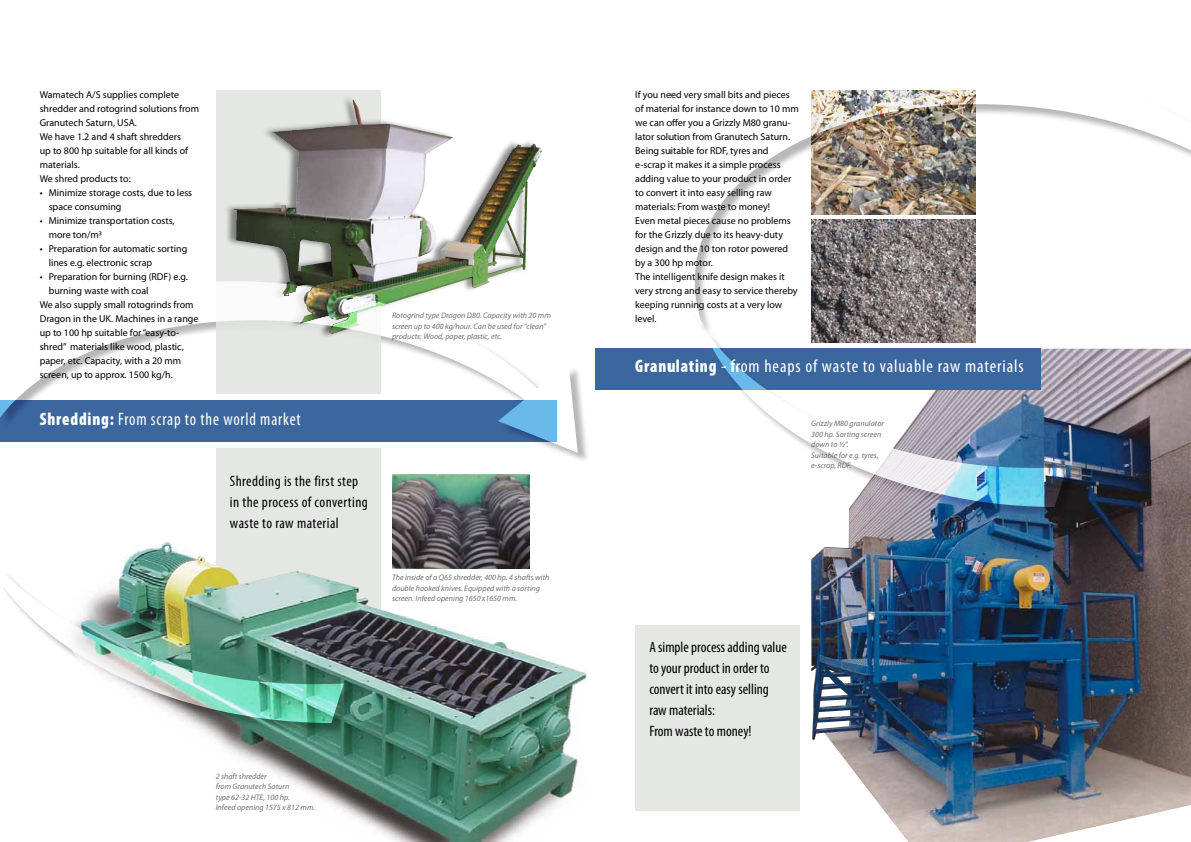
<style>
.page{position:relative;width:1191px;height:842px;background:#fff}
.page>*{position:absolute;margin:0;border:0;box-sizing:border-box;transform-origin:0 0}
.t1{font:condensed 18px "Myriad Pro";letter-spacing:.05em;color:#fff}
.t2{font:condensed 18px "Myriad Pro";letter-spacing:.05em;color:#fff;scale:.92 1}
.t3{font:condensed 15px/21px "Myriad Pro";color:#000}
.t4{font:condensed 15px/21px "Myriad Pro";letter-spacing:.03em;color:#000}
.t5{font:10px/14px "Myriad Pro";color:#000}
.t6{font:italic 8px/10.5px "Myriad Pro";color:#706f6f}
.s1{font-weight:900}
</style>
<div class="page">
<div style="left:216px;top:90px;width:164px;height:303px;background:#e5e7e5"></div>
<div style="left:222px;top:95px;width:319px;height:244px;background:#000;opacity:.45"></div>
<img style="left:233px;top:99px;width:309px;height:165px">
<img style="left:212px;top:735px;width:366px;height:107px">
<div style="left:2px;top:283px;width:588px;height:452px;background:#000;opacity:.36"></div>
<img style="left:0;top:264px;width:555px;height:459px">
<svg style="left:498px;top:363px;width:80px;height:90px"></svg>
<img style="left:811px;top:519px;width:380px;height:323px">
<div style="left:635px;top:625px;width:164px;height:186px;background:#e5e7e5"></div>
<div style="left:595px;top:349px;width:445px;height:41px;background:#3b679e"></div>
<div style="left:675px;top:67px;width:516px;height:452px;background:#000;opacity:.36"></div>
<img style="left:670px;top:67px;width:521px;height:440px">
<p class="t5" style="left:40px;top:87px;width:161px">Wamatech A/S supplies complete shredder and rotogrind solutions from<br>Granutech Saturn, USA.<br>We have 1.2 and 4 shaft shredders<br>up to 800 hp suitable for all kinds of materials.<br>We shred products to:</p>
<p class="t5" style="left:49px;top:185px;width:145px;text-indent:-9px">• Minimize storage costs, due to less space consuming</p>
<p class="t5" style="left:49px;top:213px;width:127px;text-indent:-9px">• Minimize transportation costs, more ton/m3</p>
<p class="t5" style="left:49px;top:241px;width:140px;text-indent:-9px">• Preparation for automatic sorting lines e.g. electronic scrap</p>
<p class="t5" style="left:40px;top:269px;width:150px">• Preparation for burning (RDF) e.g.</p>
<p class="t5" style="left:49px;top:283px;width:101px">burning waste with coal</p>
<p class="t5" style="left:40px;top:297px;width:155px">We also supply small rotogrinds from</p>
<p class="t5" style="left:40px;top:311px;width:160px">Dragon in the UK. Machines in a range</p>
<p class="t5" style="left:40px;top:325px;width:141px">up to 100 hp suitable for “easy-to-</p>
<p class="t5" style="left:40px;top:339px;width:146px">shred” materials like wood, plastic,</p>
<p class="t5" style="left:40px;top:353px;width:143px">paper, etc. Capacity, with a 20 mm</p>
<p class="t5" style="left:40px;top:367px;width:135px">screen, up to approx. 1500 kg/h.</p>
<h1 class="t2" style="left:40px;top:408px;width:285px"><span class="s1">Shredding:</span> From scrap to the world market</h1>
<h2 class="t4" style="left:230px;top:470px;width:140px">Shredding is the first step in the process of converting waste to raw material</h2>
<p class="t6" style="left:392px;top:310px;width:160px">Rotogrind type Dragon D80. Capacity with 20 mm screen up to 400 kg/hour. Can be used for “clean” products: Wood, paper, plastic, etc.</p>
<p class="t6" style="left:392px;top:572px;width:159px">The inside of a Q65 shredder, 400 hp. 4 shafts with double hooked knives. Equipped with a sorting screen. Infeed opening 1650 x1650 mm.</p>
<p class="t6" style="left:216px;top:771px;width:101px">2 shaft shredder<br>from Granutech Saturn<br>type 62-32 HTE, 100 hp.<br>Infeed opening 1575 x 812 mm.</p>
<p class="t5" style="left:635px;top:88px;width:165px">If you need very small bits and pieces of material for instance down to 10 mm we can offer you a Grizzly M80 granu&shy;lator solution from Granutech Saturn.<br>Being suitable for RDF, tyres and e-scrap it makes it a simple process adding value to your product in order to convert it into easy selling raw materials: From waste to money!<br>Even metal pieces cause no problems for the Grizzly due to its heavy-duty design and the 10 ton rotor powered by a 300 hp motor.<br>The intelligent knife design makes it very strong and easy to service thereby keeping running costs at a very low level.</p>
<h1 class="t1" style="left:635px;top:356px;width:390px"><span class="s1">Granulating</span> - from heaps of waste to valuable raw materials</h1>
<p class="t6" style="left:811px;top:418px;width:74px">Grizzly M80 granulator<br>300 hp. Sorting screen down to ½".<br>Suitable for e.g. tyres, e-scrap, RDF.</p>
<h2 class="t3" style="left:649px;top:636px;width:139px">A simple process adding value to your product in order to convert it into easy selling raw materials:<br>From waste to money!</h2>
</div>
